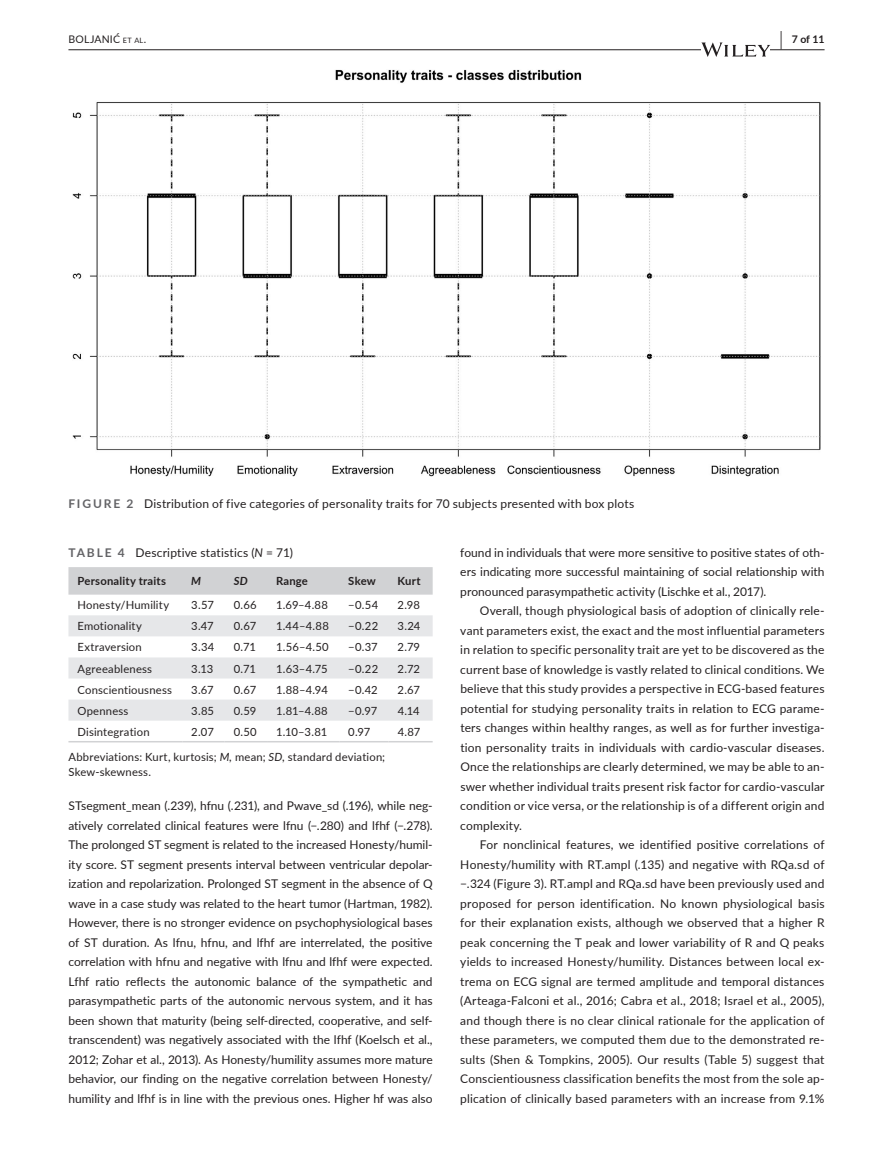
<style>
.page{position:relative;width:893px;height:1174px;background:#fff}
.page>*{position:absolute;margin:0;border:0;box-sizing:border-box;transform-origin:0 0}
.t1{font:12px/19.5px "Lato";letter-spacing:.01em;color:#231f20;text-align:justify}
.t2{font:11.25px/15.8px "Lato";letter-spacing:.015em;color:#231f20}
.t3{font:700 11.25px "Lato";letter-spacing:.02em;color:#231f20}
.t4{font:italic 700 11.25px "Lato";color:#231f20}
.t5{font:10.5px "Lato";letter-spacing:.02em;color:#231f20}
.t6{font:700 10.5px "Lato";color:#231f20}
.s1{font-size:7.35px}
.s2{font-size:19.5px}
.s3{font-weight:700;color:#636366}
.s4{font-style:italic}
</style>
<div class="page">
<hr style="left:68px;top:49px;width:756px;height:1px;background:#231f20">
<svg style="left:701px;top:42px;width:69px;height:15px"></svg>
<img style="left:72px;top:69px;width:749px;height:407px">
<div style="left:68px;top:567px;width:365px;height:27px;background:#d1d2d4"></div>
<svg style="left:68px;top:615px;width:365px;height:105px"></svg>
<hr style="left:68px;top:741px;width:114px;height:1px;background:#d1d2d4">
<hr style="left:182px;top:741px;width:43px;height:1px;background:#d1d2d4">
<hr style="left:225px;top:741px;width:42px;height:1px;background:#d1d2d4">
<hr style="left:267px;top:741px;width:72px;height:1px;background:#d1d2d4">
<hr style="left:339px;top:741px;width:50px;height:1px;background:#d1d2d4">
<hr style="left:389px;top:741px;width:44px;height:1px;background:#d1d2d4">
<p class="t5" style="left:68px;top:31px;width:79px">BOLJANIĆ <span class="s1">et al</span>.</p>
<p class="t6" style="left:780px;top:31px;width:46px"><span class="s2">|</span> 7 of 11</p>
<p class="t1" style="left:68px;top:494px;width:567px"><span class="s3">FIGURE 2</span> Distribution of five categories of personality traits for 70 subjects presented with box plots</p>
<p class="t1" style="left:68px;top:543px;width:226px"><span class="s3">TABLE 4</span> Descriptive statistics (<span class="s4">N</span> = 71)</p>
<p class="t3" style="left:77px;top:573px;width:90px">Personality traits</p>
<p class="t4" style="left:191px;top:573px;width:11px">M</p>
<p class="t4" style="left:234px;top:573px;width:15px">SD</p>
<p class="t3" style="left:276px;top:573px;width:33px">Range</p>
<p class="t3" style="left:348px;top:573px;width:29px">Skew</p>
<p class="t3" style="left:398px;top:573px;width:25px">Kurt</p>
<p class="t2" style="left:77px;top:597px;width:93px">Honesty/Humility</p>
<p class="t2" style="left:191px;top:597px;width:24px">3.57</p>
<p class="t2" style="left:234px;top:597px;width:24px">0.66</p>
<p class="t2" style="left:276px;top:597px;width:53px">1.69–4.88</p>
<p class="t2" style="left:348px;top:597px;width:31px">−0.54</p>
<p class="t2" style="left:398px;top:597px;width:24px">2.98</p>
<p class="t2" style="left:77px;top:618px;width:66px">Emotionality</p>
<p class="t2" style="left:191px;top:618px;width:24px">3.47</p>
<p class="t2" style="left:234px;top:618px;width:24px">0.67</p>
<p class="t2" style="left:276px;top:618px;width:54px">1.44–4.88</p>
<p class="t2" style="left:348px;top:618px;width:31px">−0.22</p>
<p class="t2" style="left:398px;top:618px;width:24px">3.24</p>
<p class="t2" style="left:77px;top:639px;width:66px">Extraversion</p>
<p class="t2" style="left:191px;top:639px;width:25px">3.34</p>
<p class="t2" style="left:234px;top:639px;width:24px">0.71</p>
<p class="t2" style="left:276px;top:639px;width:54px">1.56–4.50</p>
<p class="t2" style="left:348px;top:639px;width:31px">−0.37</p>
<p class="t2" style="left:398px;top:639px;width:24px">2.79</p>
<p class="t2" style="left:77px;top:660px;width:76px">Agreeableness</p>
<p class="t2" style="left:191px;top:660px;width:24px">3.13</p>
<p class="t2" style="left:234px;top:660px;width:24px">0.71</p>
<p class="t2" style="left:276px;top:660px;width:53px">1.63–4.75</p>
<p class="t2" style="left:348px;top:660px;width:31px">−0.22</p>
<p class="t2" style="left:398px;top:660px;width:24px">2.72</p>
<p class="t2" style="left:77px;top:681px;width:96px">Conscientiousness</p>
<p class="t2" style="left:191px;top:681px;width:24px">3.67</p>
<p class="t2" style="left:234px;top:681px;width:24px">0.67</p>
<p class="t2" style="left:276px;top:681px;width:53px">1.88–4.94</p>
<p class="t2" style="left:348px;top:681px;width:31px">−0.42</p>
<p class="t2" style="left:398px;top:681px;width:24px">2.67</p>
<p class="t2" style="left:77px;top:702px;width:53px">Openness</p>
<p class="t2" style="left:191px;top:702px;width:24px">3.85</p>
<p class="t2" style="left:234px;top:702px;width:24px">0.59</p>
<p class="t2" style="left:276px;top:702px;width:53px">1.81–4.88</p>
<p class="t2" style="left:348px;top:702px;width:31px">−0.97</p>
<p class="t2" style="left:398px;top:702px;width:23px">4.14</p>
<p class="t2" style="left:77px;top:723px;width:74px">Disintegration</p>
<p class="t2" style="left:191px;top:723px;width:24px">2.07</p>
<p class="t2" style="left:234px;top:723px;width:24px">0.50</p>
<p class="t2" style="left:276px;top:723px;width:53px">1.10–3.81</p>
<p class="t2" style="left:348px;top:723px;width:24px">0.97</p>
<p class="t2" style="left:398px;top:723px;width:24px">4.87</p>
<p class="t2" style="left:68px;top:748px;width:318px">Abbreviations: Kurt, kurtosis; <span class="s4">M,</span> mean; <span class="s4">SD</span>, standard deviation;<br>Skew-skewness.</p>
<p class="t1" style="left:460px;top:542px;width:366px">found in individuals that were more sensitive to positive states of oth&shy;ers indicating more successful maintaining of social relationship with pronounced parasympathetic activity (Lischke et al., 2017).</p>
<p class="t1" style="left:460px;top:600px;width:366px;text-indent:20px">Overall, though physiological basis of adoption of clinically rele&shy;vant parameters exist, the exact and the most influential parameters in relation to specific personality trait are yet to be discovered as the current base of knowledge is vastly related to clinical conditions. We believe that this study provides a perspective in ECG-based features potential for studying personality traits in relation to ECG parame&shy;ters changes within healthy ranges, as well as for further investiga&shy;tion personality traits in individuals with cardio-vascular diseases.<br>Once the relationships are clearly determined, we may be able to an&shy;swer whether individual traits present risk factor for cardio-vascular condition or vice versa, or the relationship is of a different origin and complexity.</p>
<p class="t1" style="left:460px;top:834px;width:366px;text-indent:20px">For nonclinical features, we identified positive correlations of Honesty/humility with RT.ampl (.135) and negative with RQa.sd of −.324 (Figure 3). RT.ampl and RQa.sd have been previously used and proposed for person identification. No known physiological basis for their explanation exists, although we observed that a higher R peak concerning the T peak and lower variability of R and Q peaks yields to increased Honesty/humility. Distances between local ex&shy;trema on ECG signal are termed amplitude and temporal distances (Arteaga-Falconi et al., 2016; Cabra et al., 2018; Israel et al., 2005), and though there is no clear clinical rationale for the application of these parameters, we computed them due to the demonstrated re&shy;sults (Shen &amp; Tompkins, 2005). Our results (Table 5) suggest that Conscientiousness classification benefits the most from the sole ap&shy;plication of clinically based parameters with an increase from 9.1%</p>
<p class="t1" style="left:68px;top:795px;width:366px">STsegment_mean (.239), hfnu (.231), and Pwave_sd (.196), while neg&shy;atively correlated clinical features were lfnu (−.280) and lfhf (−.278).<br>The prolonged ST segment is related to the increased Honesty/humil&shy;ity score. ST segment presents interval between ventricular depolar&shy;ization and repolarization. Prolonged ST segment in the absence of Q wave in a case study was related to the heart tumor (Hartman, 1982).<br>However, there is no stronger evidence on psychophysiological bases of ST duration. As lfnu, hfnu, and lfhf are interrelated, the positive correlation with hfnu and negative with lfnu and lfhf were expected.<br>Lfhf ratio reflects the autonomic balance of the sympathetic and parasympathetic parts of the autonomic nervous system, and it has been shown that maturity (being self-directed, cooperative, and self&shy;transcendent) was negatively associated with the lfhf (Koelsch et al., 2012; Zohar et al., 2013). As Honesty/humility assumes more mature behavior, our finding on the negative correlation between Honesty/ humility and lfhf is in line with the previous ones. Higher hf was also</p>
</div>
